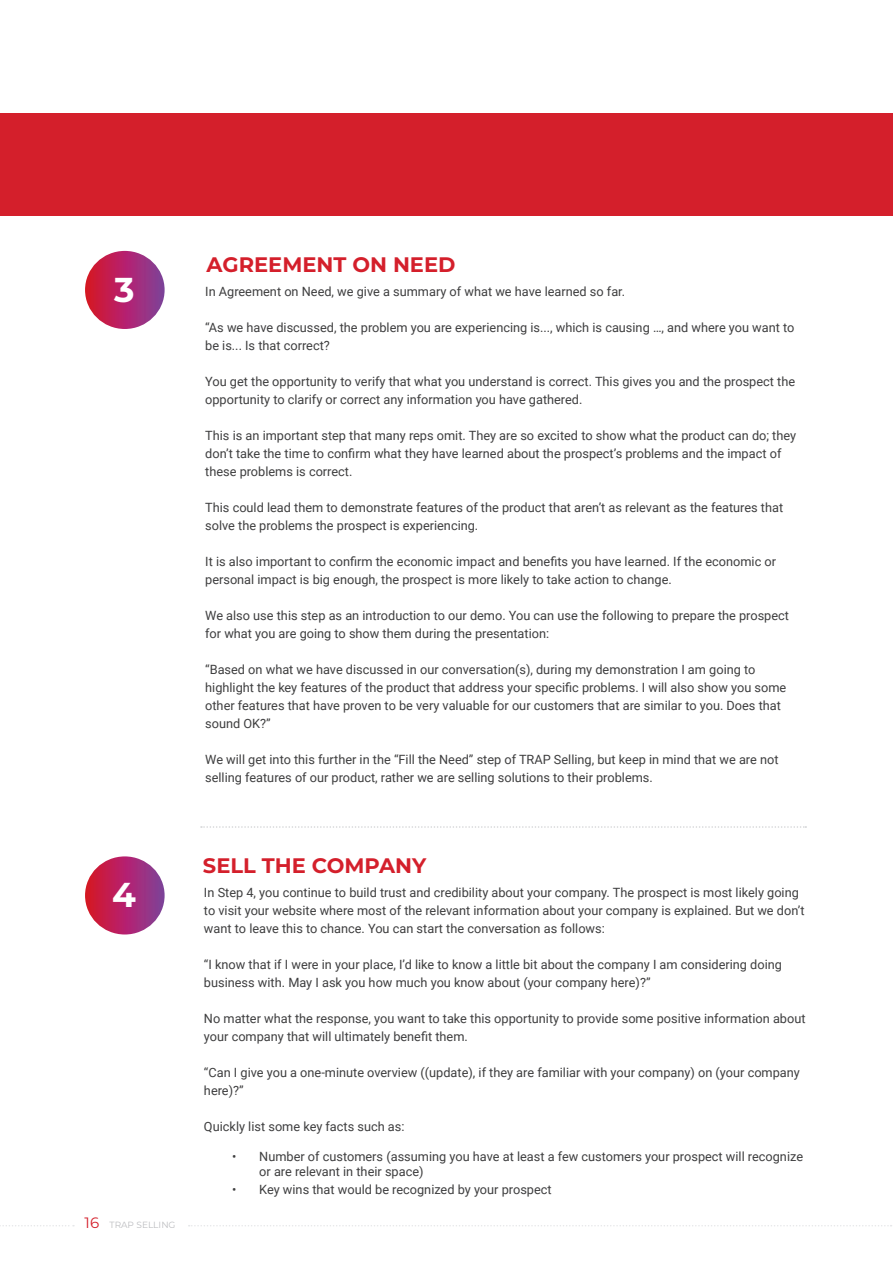
<style>
.page{position:relative;width:893px;height:1263px;background:#fff}
.page>*{position:absolute;margin:0;border:0;box-sizing:border-box;transform-origin:0 0}
.Sub_Tittle_2_colored{font:700 34.5px "Montserrat";color:#fff}
.Sub_Tittle_2_colored-2{font:700 21px "Montserrat";color:#d41f2b}
.Body_Text_9_px_Left{font:12.75px/18px "Roboto";color:#3e3e3f}
.t1{font:9px "Montserrat";color:#bcbdc0}
.s1{font-size:15px;color:#d41f2b}
</style>
<div class="page">
<div style="left:0;top:114px;width:893px;height:102px;background:#d41f2b"></div>
<svg style="left:189px;top:1225px;width:703px;height:1px"></svg>
<svg style="left:0;top:1225px;width:74px;height:1px"></svg>
<svg style="left:201px;top:826px;width:605px;height:2px"></svg>
<svg style="left:85px;top:856px;width:80px;height:78px"></svg>
<svg style="left:85px;top:251px;width:80px;height:78px"></svg>
<p class="Sub_Tittle_2_colored" style="left:114px;top:265px;width:22px">3</p>
<p class="Sub_Tittle_2_colored-2" style="left:207px;top:250px;width:250px">AGREEMENT ON NEED</p>
<p class="Body_Text_9_px_Left" style="left:205px;top:282px;width:421px">In Agreement on Need, we give a summary of what we have learned so far.</p>
<p class="Body_Text_9_px_Left" style="left:205px;top:318px;width:591px">“As we have discussed, the problem you are experiencing is..., which is causing …, and where you want to be is... Is that correct?</p>
<p class="Body_Text_9_px_Left" style="left:205px;top:372px;width:591px">You get the opportunity to verify that what you understand is correct. This gives you and the prospect the opportunity to clarify or correct any information you have gathered.</p>
<p class="Body_Text_9_px_Left" style="left:205px;top:426px;width:592px">This is an important step that many reps omit. They are so excited to show what the product can do; they don’t take the time to confirm what they have learned about the prospect’s problems and the impact of these problems is correct.</p>
<p class="Body_Text_9_px_Left" style="left:205px;top:498px;width:580px">This could lead them to demonstrate features of the product that aren’t as relevant as the features that solve the problems the prospect is experiencing.</p>
<p class="Body_Text_9_px_Left" style="left:205px;top:552px;width:572px">It is also important to confirm the economic impact and benefits you have learned. If the economic or personal impact is big enough, the prospect is more likely to take action to change.</p>
<p class="Body_Text_9_px_Left" style="left:205px;top:606px;width:585px">We also use this step as an introduction to our demo. You can use the following to prepare the prospect for what you are going to show them during the presentation:</p>
<p class="Body_Text_9_px_Left" style="left:205px;top:660px;width:583px">“Based on what we have discussed in our conversation(s), during my demonstration I am going to highlight the key features of the product that address your specific problems. I will also show you some other features that have proven to be very valuable for our customers that are similar to you. Does that sound OK?”</p>
<p class="Body_Text_9_px_Left" style="left:205px;top:750px;width:575px">We will get into this further in the “Fill the Need” step of TRAP Selling, but keep in mind that we are not selling features of our product, rather we are selling solutions to their problems.</p>
<p class="Sub_Tittle_2_colored" style="left:112px;top:870px;width:25px">4</p>
<p class="t1" style="left:85px;top:1219px;width:92px"><span class="s1">16</span> TRAP SELLING</p>
<p class="Sub_Tittle_2_colored-2" style="left:203px;top:850px;width:225px">SELL THE COMPANY</p>
<p class="Body_Text_9_px_Left" style="left:204px;top:883px;width:602px">In Step 4, you continue to build trust and credibility about your company. The prospect is most likely going to visit your website where most of the relevant information about your company is explained. But we don’t want to leave this to chance. You can start the conversation as follows:</p>
<p class="Body_Text_9_px_Left" style="left:204px;top:955px;width:579px">“I know that if I were in your place, I’d like to know a little bit about the company I am considering doing business with. May I ask you how much you know about (your company here)?”</p>
<p class="Body_Text_9_px_Left" style="left:204px;top:1009px;width:603px">No matter what the response, you want to take this opportunity to provide some positive information about your company that will ultimately benefit them.</p>
<p class="Body_Text_9_px_Left" style="left:204px;top:1063px;width:597px">“Can I give you a one-minute overview ((update), if they are familiar with your company) on (your company here)?”</p>
<p class="Body_Text_9_px_Left" style="left:204px;top:1117px;width:202px">Quickly list some key facts such as:</p>
<p class="Body_Text_9_px_Left" style="left:259px;top:1148px;width:545px;line-height:15.3px;text-indent:-27px">• Number of customers (assuming you have at least a few customers your prospect will recognize or are relevant in their space)</p>
<p class="Body_Text_9_px_Left" style="left:232px;top:1180px;width:321px">• Key wins that would be recognized by your prospect</p>
</div>
